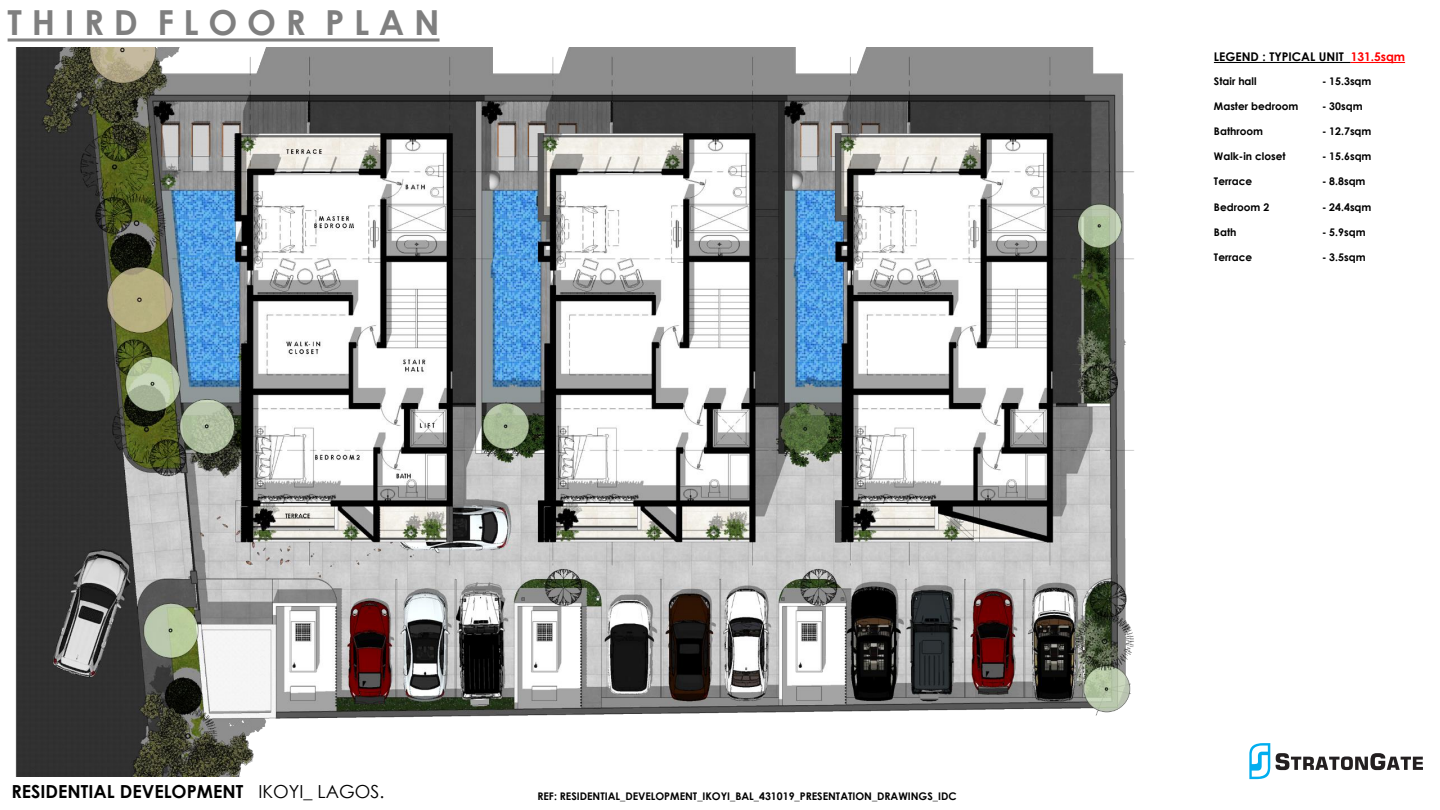
<style>
.page{position:relative;width:1440px;height:810px;background:#fff}
.page>*{position:absolute;margin:0;border:0;box-sizing:border-box;transform-origin:0 0}
.t1{font:700 34.5px "Century Gothic";color:#7f7f7f}
.t2{font:700 18px "Century Gothic";color:#000}
.t3{font:700 12px "Century Gothic";color:#000}
.t4{font:700 10.57px "Century Gothic";letter-spacing:-.005em;color:#000}
.t5{font:700 10.5px "Century Gothic";color:#000}
.s1{font-weight:400}
.s2{color:#f00}
</style>
<div class="page">
<img style="left:15px;top:47px;width:1119px;height:730px">
<svg style="left:8px;top:38px;width:431px;height:4px;background:#9c9c9c"></svg>
<svg style="left:1214px;top:62px;width:191px;height:1px"></svg>
<svg style="left:1249px;top:743px;width:174px;height:36px"></svg>
<h1 class="t1" style="left:8px;top:1px;width:433px">T H I R D F L O O R P L A N</h1>
<h2 class="t2" style="left:11px;top:779px;width:374px">RESIDENTIAL DEVELOPMENT <span class="s1">IKOYI_ LAGOS.</span></h2>
<p class="t5" style="left:537px;top:789px;width:421px">REF: RESIDENTIAL_DEVELOPMENT_IKOYI_BAL_431019_PRESENTATION_DRAWINGS_IDC</p>
<p class="t3" style="left:1214px;top:49px;width:193px">LEGEND : TYPICAL UNIT <span class="s2">131.5sqm</span></p>
<p class="t5" style="left:1214px;top:74px;width:44px">Stair hall</p>
<p class="t5" style="left:1322px;top:74px;width:51px">- 15.3sqm</p>
<p class="t5" style="left:1214px;top:99px;width:86px">Master bedroom</p>
<p class="t5" style="left:1322px;top:99px;width:42px">- 30sqm</p>
<p class="t5" style="left:1214px;top:124px;width:51px">Bathroom</p>
<p class="t5" style="left:1322px;top:124px;width:51px">- 12.7sqm</p>
<p class="t5" style="left:1214px;top:150px;width:73px">Walk-in closet</p>
<p class="t5" style="left:1322px;top:150px;width:51px">- 15.6sqm</p>
<p class="t4" style="left:1214px;top:175px;width:40px">Terrace</p>
<p class="t4" style="left:1322px;top:175px;width:45px">- 8.8sqm</p>
<p class="t5" style="left:1214px;top:200px;width:57px">Bedroom 2</p>
<p class="t5" style="left:1322px;top:200px;width:51px">- 24.4sqm</p>
<p class="t5" style="left:1214px;top:225px;width:24px">Bath</p>
<p class="t5" style="left:1322px;top:225px;width:45px">- 5.9sqm</p>
<p class="t5" style="left:1214px;top:251px;width:40px">Terrace</p>
<p class="t5" style="left:1322px;top:251px;width:45px">- 3.5sqm</p>
</div>
